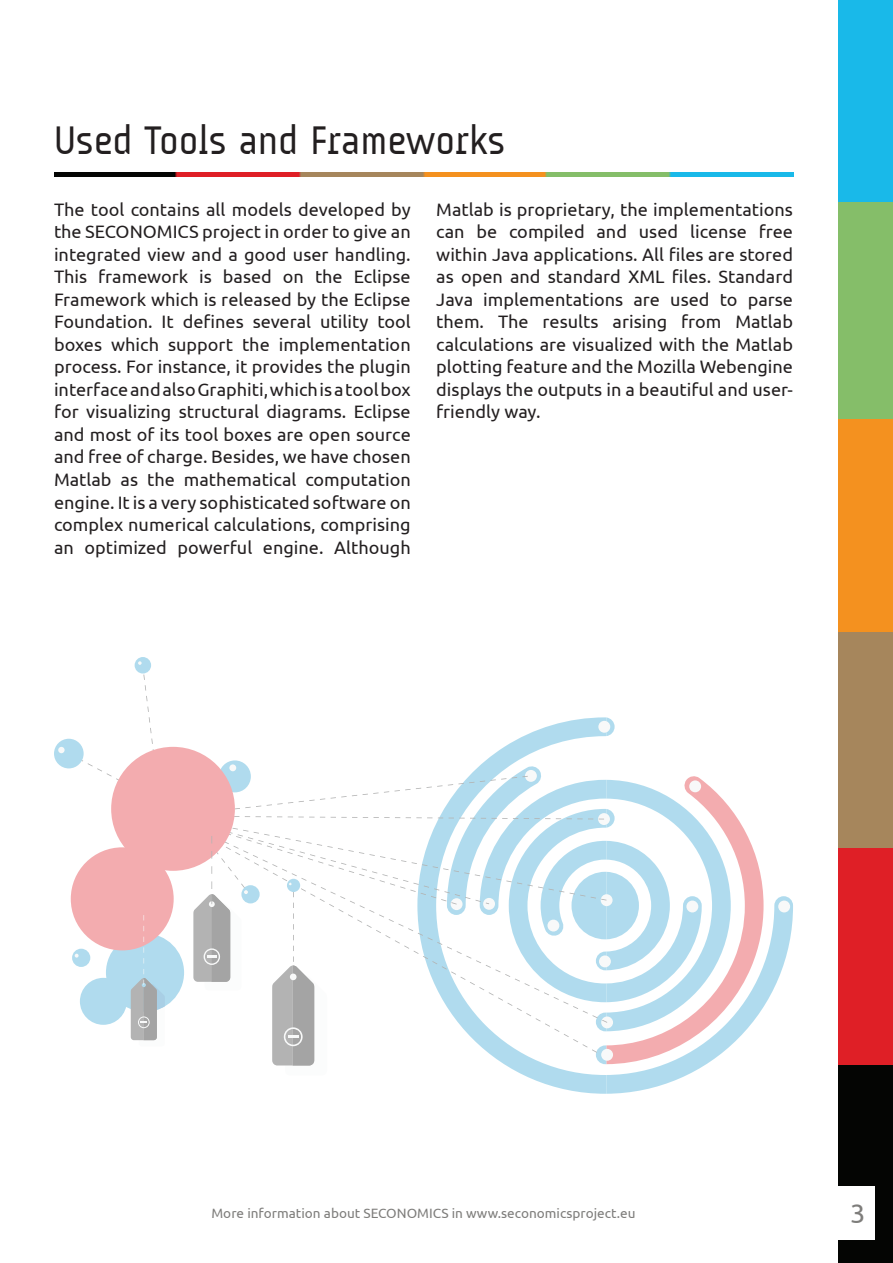
<style>
.page{position:relative;width:893px;height:1263px;background:#fff}
.page>*{position:absolute;margin:0;border:0;box-sizing:border-box;transform-origin:0 0}
.t1{font:40.5px "A Udimat";color:#231f20}
.t2{font:27px "Ubuntu";color:#7e7d7b}
.t3{font:18px/22.5px "Ubuntu";color:#231f20;text-align:justify}
.t4{font:13.5px "Ubuntu";color:#7e7d7b}
</style>
<div class="page">
<img style="left:839px;top:0;width:54px;height:1263px">
<div style="left:804px;top:1186px;width:71px;height:54px;background:#fff"></div>
<img style="left:54px;top:172px;width:739px;height:5px">
<div style="left:54px;top:739px;width:30px;height:29px;background:#b0dbee;border-radius:50%"></div>
<div style="left:58px;top:747px;width:7px;height:6px;background:#f8f9f9;border-radius:50%"></div>
<svg style="left:135px;top:657px;width:16px;height:16px"></svg>
<svg style="left:69px;top:661px;width:724px;height:433px"></svg>
<h1 class="t1" style="left:54px;top:117px;width:453px">Used Tools and Frameworks</h1>
<p class="t3" style="left:54px;top:198px;width:358px">The tool contains all models developed by the SECONOMICS project in order to give an integrated view and a good user handling.<br>This framework is based on the Eclipse Framework which is released by the Eclipse Foundation. It defines several utility tool boxes which support the implementation process. For instance, it provides the plugin interface and also Graphiti, which is a tool box for visualizing structural diagrams. Eclipse and most of its tool boxes are open source and free of charge. Besides, we have chosen Matlab as the mathematical computation engine. It is a very sophisticated software on complex numerical calculations, comprising an optimized powerful engine. Although</p>
<p class="t3" style="left:436px;top:198px;width:358px">Matlab is proprietary, the implementations can be compiled and used license free within Java applications. All files are stored as open and standard XML files. Standard Java implementations are used to parse them. The results arising from Matlab calculations are visualized with the Matlab plotting feature and the Mozilla Webengine displays the outputs in a beautiful and user&shy;friendly way.</p>
<p class="t4" style="left:211px;top:1205px;width:426px">More information about SECONOMICS in www.seconomicsproject.eu</p>
<h2 class="t2" style="left:850px;top:1197px;width:17px">3</h2>
</div>
